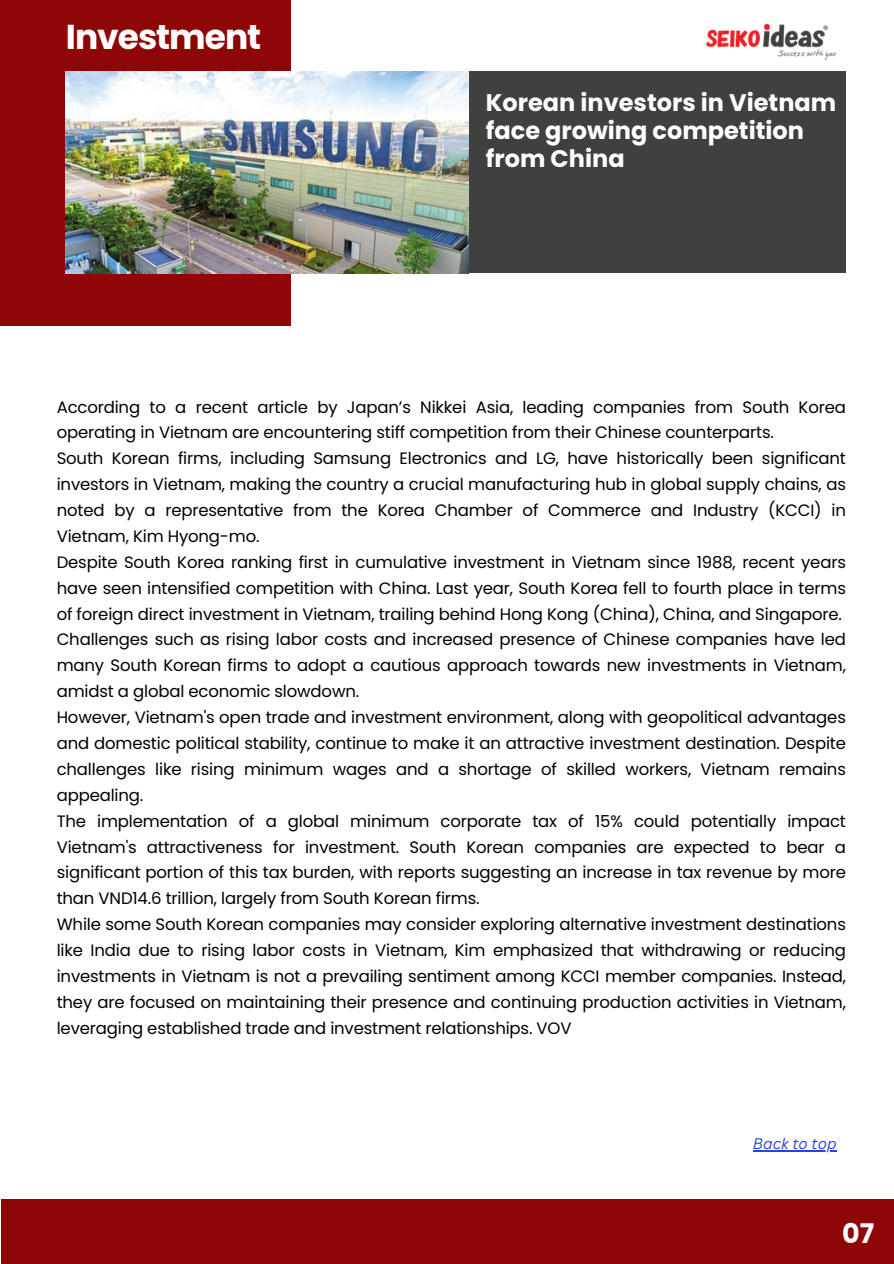
<style>
.page{position:relative;width:894px;height:1264px;background:#fff}
.page>*{position:absolute;margin:0;border:0;box-sizing:border-box;transform-origin:0 0}
.t1{font:700 34.5px "Poppins";letter-spacing:-.03em;color:#fff}
.t2{font:700 27px "Poppins";color:#fff}
.t3{font:700 24px/28.2px "Poppins";color:#fff}
.t4{font:16.5px/25.8px "Poppins";letter-spacing:-.01em;color:#000}
.t5{font:italic 15px "Canva Sans";color:#2942e6}
</style>
<div class="page">
<div style="left:468px;top:72px;width:377px;height:201px;background:#404041"></div>
<div style="left:0;top:0;width:290px;height:325px;background:#8f0606"></div>
<div style="left:2px;top:1199px;width:891px;height:64px;background:#8f0606"></div>
<img style="left:66px;top:72px;width:403px;height:201px">
<img style="left:706px;top:23px;width:131px;height:37px">
<hr style="left:752px;top:1150px;width:84px;height:1px;background:#2942e6">
<h1 class="t1" style="left:66px;top:12px;width:197px">Investment</h1>
<h3 class="t3" style="left:485px;top:88px;width:352px">Korean investors in Vietnam face growing competition from China</h3>
<p class="t4" style="left:57px;top:394px;width:790px">According to a recent article by Japan’s Nikkei Asia, leading companies from South Korea operating in Vietnam are encountering stiff competition from their Chinese counterparts.<br>South Korean firms, including Samsung Electronics and LG, have historically been significant investors in Vietnam, making the country a crucial manufacturing hub in global supply chains, as noted by a representative from the Korea Chamber of Commerce and Industry (KCCI) in Vietnam, Kim Hyong-mo.<br>Despite South Korea ranking first in cumulative investment in Vietnam since 1988, recent years have seen intensified competition with China. Last year, South Korea fell to fourth place in terms of foreign direct investment in Vietnam, trailing behind Hong Kong (China), China, and Singapore.<br>Challenges such as rising labor costs and increased presence of Chinese companies have led many South Korean firms to adopt a cautious approach towards new investments in Vietnam, amidst a global economic slowdown.<br>However, Vietnam's open trade and investment environment, along with geopolitical advantages and domestic political stability, continue to make it an attractive investment destination. Despite challenges like rising minimum wages and a shortage of skilled workers, Vietnam remains appealing.<br>The implementation of a global minimum corporate tax of 15% could potentially impact Vietnam's attractiveness for investment. South Korean companies are expected to bear a significant portion of this tax burden, with reports suggesting an increase in tax revenue by more than VND14.6 trillion, largely from South Korean firms.<br>While some South Korean companies may consider exploring alternative investment destinations like India due to rising labor costs in Vietnam, Kim emphasized that withdrawing or reducing investments in Vietnam is not a prevailing sentiment among KCCI member companies. Instead, they are focused on maintaining their presence and continuing production activities in Vietnam, leveraging established trade and investment relationships. VOV</p>
<p class="t5" style="left:752px;top:1133px;width:85px">Back to top</p>
<h2 class="t2" style="left:841px;top:1214px;width:34px">07</h2>
</div>
